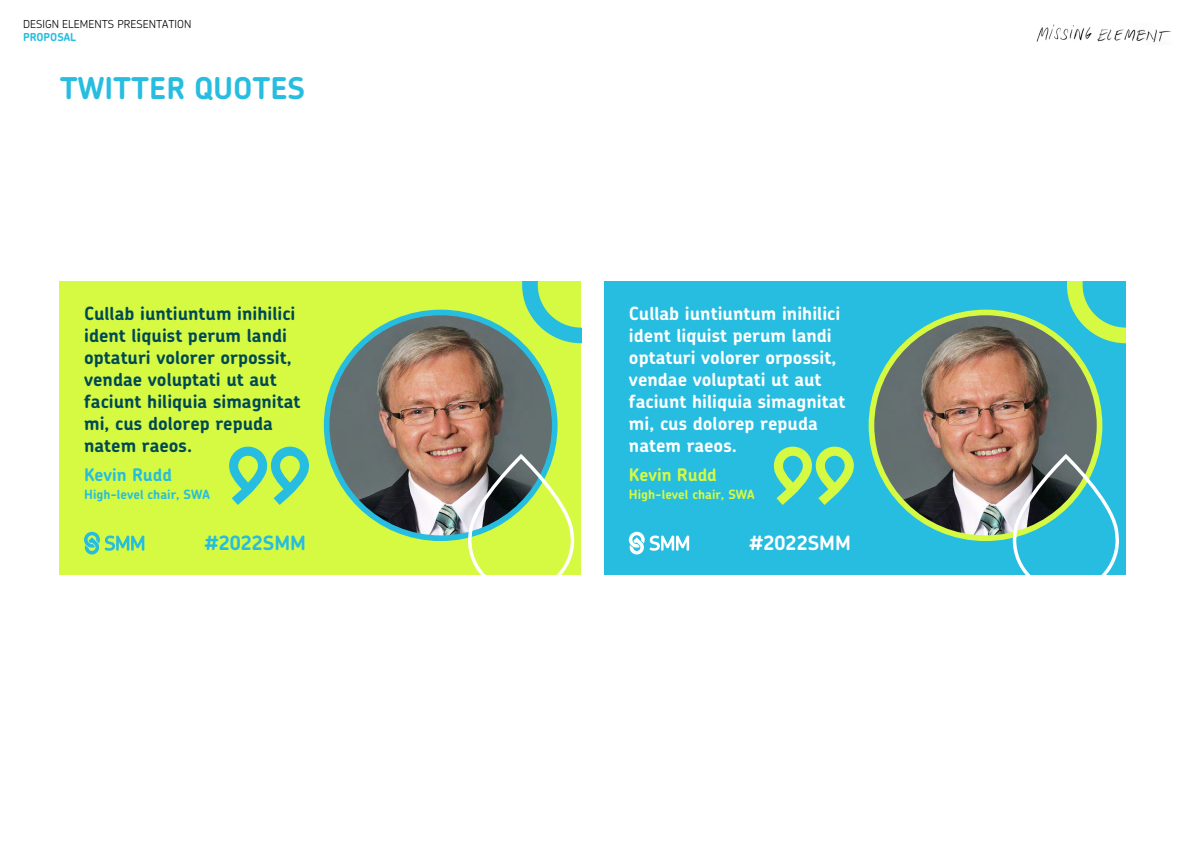
<style>
.page{position:relative;width:1191px;height:842px;background:#fff}
.page>*{position:absolute;margin:0;border:0;box-sizing:border-box;transform-origin:0 0}
.chapter{font:700 30px "Chevin";color:#26bde0}
.t1{font:700 19.7px "Chevin";color:#26bde0}
.t2{font:700 19.7px "Chevin";color:#fff}
.t3{font:700 18.3px/21.9px "Chevin";color:#004954}
.t4{font:700 18.3px/21.9px "Chevin";color:#fff}
.t5{font:700 17.4px "Chevin";color:#26bde0}
.t6{font:700 17.4px "Chevin";color:#d6fa42}
.t7{font:700 12.8px "Chevin";color:#26bde0}
.t8{font:700 12.8px "Chevin";color:#d6fa42}
.t9{font:300 11px "Chevin";color:#000}
.t10{font:700 11px "Chevin";color:#26bde0}
</style>
<div class="page">
<img style="left:1036px;top:24px;width:136px;height:19px">
<div style="left:60px;top:281px;width:521px;height:294px;background:#d6fa42"></div>
<svg style="left:522px;top:281px;width:59px;height:62px"></svg>
<img style="left:327px;top:313px;width:228px;height:225px">
<div style="left:324px;top:310px;width:234px;height:231px;border:6px solid #26bde0;border-radius:50%"></div>
<svg style="left:466px;top:456px;width:109px;height:119px"></svg>
<svg style="left:84px;top:532px;width:60px;height:23px"></svg>
<svg style="left:229px;top:446px;width:80px;height:59px"></svg>
<div style="left:604px;top:281px;width:522px;height:294px;background:#26bde0"></div>
<svg style="left:1067px;top:281px;width:59px;height:62px"></svg>
<svg style="left:773px;top:446px;width:81px;height:59px"></svg>
<svg style="left:629px;top:532px;width:60px;height:23px"></svg>
<img style="left:871px;top:313px;width:229px;height:225px">
<div style="left:869px;top:310px;width:233px;height:231px;border:6px solid #d6fa42;border-radius:50%"></div>
<svg style="left:1011px;top:456px;width:108px;height:119px"></svg>
<p class="t9" style="left:23px;top:17px;width:170px">DESIGN ELEMENTS PRESENTATION</p>
<p class="t10" style="left:23px;top:30px;width:55px">PROPOSAL</p>
<p class="chapter" style="left:60px;top:69px;width:247px">TWITTER QUOTES</p>
<p class="t3" style="left:84px;top:302px;width:218px">Cullab iuntiuntum inihilici ident liquist perum landi optaturi volorer orpossit, vendae voluptati ut aut faciunt hiliquia simagnitat mi, cus dolorep repuda natem raeos.</p>
<p class="t5" style="left:84px;top:463px;width:89px">Kevin Rudd</p>
<p class="t7" style="left:84px;top:486px;width:127px">High-level chair, SWA</p>
<p class="t1" style="left:204px;top:530px;width:103px">#2022SMM</p>
<p class="t4" style="left:629px;top:302px;width:218px">Cullab iuntiuntum inihilici ident liquist perum landi optaturi volorer orpossit, vendae voluptati ut aut faciunt hiliquia simagnitat mi, cus dolorep repuda natem raeos.</p>
<p class="t6" style="left:629px;top:463px;width:89px">Kevin Rudd</p>
<p class="t8" style="left:629px;top:486px;width:127px">High-level chair, SWA</p>
<p class="t2" style="left:749px;top:530px;width:103px">#2022SMM</p>
</div>
